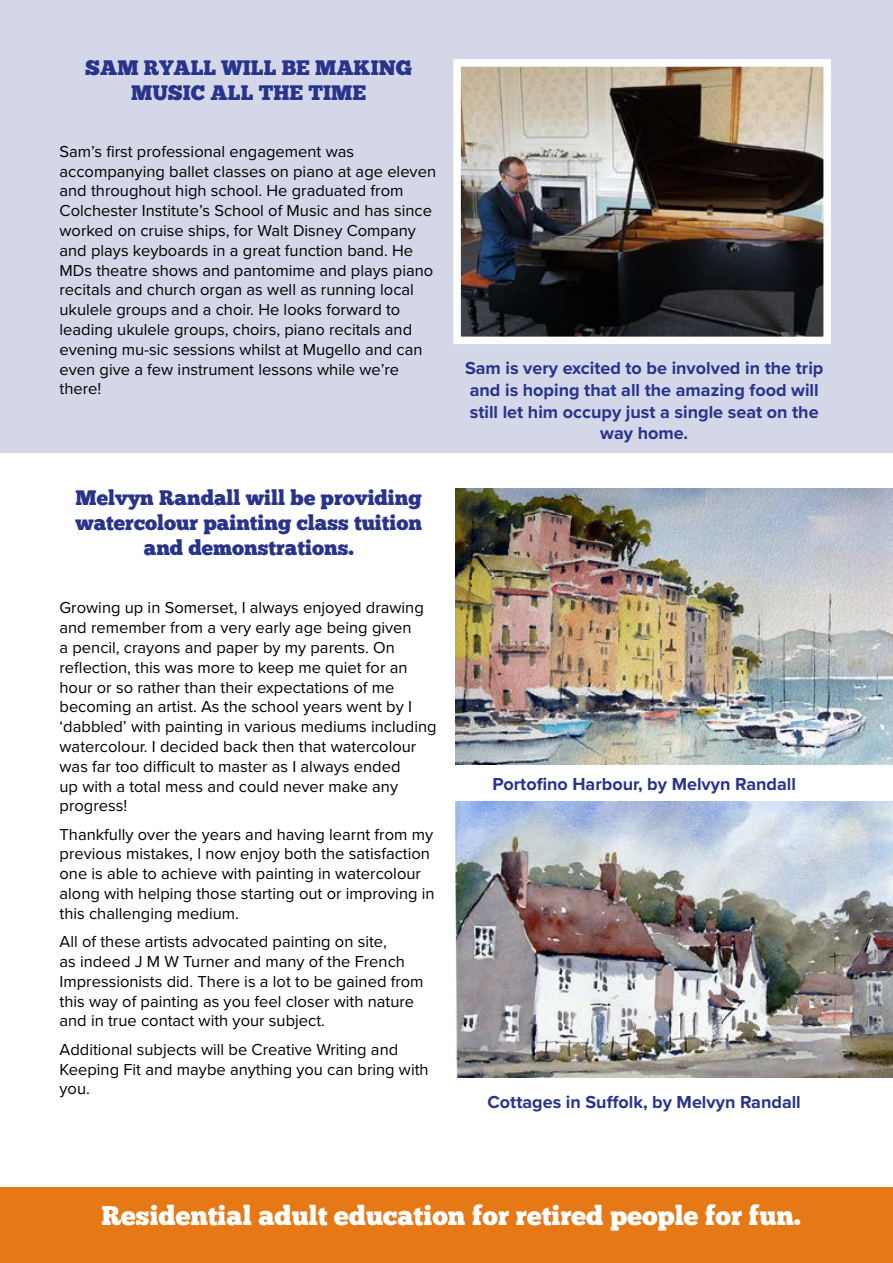
<style>
.page{position:relative;width:893px;height:1263px;background:#fff}
.page>*{position:absolute;margin:0;border:0;box-sizing:border-box;transform-origin:0 0}
.t1{font:27px "Chunk Five";color:#fff}
.t2{font:21px/25.2px "Chunk Five";color:#28348b;text-align:center}
.t3{font:700 18px/21.6px "Proxima Nova";color:#28348b;text-align:center}
.t4{font:16.5px/19.8px "Proxima Nova";color:#000}
</style>
<div class="page">
<div style="left:0;top:0;width:893px;height:453px;background:#d4d7e8"></div>
<img style="left:462px;top:68px;width:360px;height:267px">
<div style="left:453px;top:59px;width:378px;height:285px;border:8px solid #fff"></div>
<div style="left:0;top:1187px;width:893px;height:76px;background:#e67916"></div>
<img style="left:455px;top:489px;width:438px;height:275px">
<img style="left:455px;top:801px;width:438px;height:276px">
<p class="t2" style="left:85px;top:55px;width:328px">SAM RYALL WILL BE MAKING<br>MUSIC ALL THE TIME</p>
<p class="t4" style="left:60px;top:142px;width:378px">Sam’s first professional engagement was accompanying ballet classes on piano at age eleven and throughout high school. He graduated from Colchester Institute’s School of Music and has since worked on cruise ships, for Walt Disney Company and plays keyboards in a great function band. He MDs theatre shows and pantomime and plays piano recitals and church organ as well as running local ukulele groups and a choir. He looks forward to leading ukulele groups, choirs, piano recitals and evening mu-sic sessions whilst at Mugello and can even give a few instrument lessons while we’re there!</p>
<p class="t2" style="left:75px;top:485px;width:348px">Melvyn Randall will be providing watercolour painting class tuition and demonstrations.</p>
<p class="t4" style="left:60px;top:598px;width:379px">Growing up in Somerset, I always enjoyed drawing and remember from a very early age being given<br>a pencil, crayons and paper by my parents. On reflection, this was more to keep me quiet for an hour or so rather than their expectations of me becoming an artist. As the school years went by I ‘dabbled’ with painting in various mediums including watercolour. I decided back then that watercolour was far too difficult to master as I always ended<br>up with a total mess and could never make any progress!</p>
<p class="t4" style="left:60px;top:825px;width:377px">Thankfully over the years and having learnt from my previous mistakes, l now enjoy both the satisfaction one is able to achieve with painting in watercolour along with helping those starting out or improving in this challenging medium.</p>
<p class="t4" style="left:60px;top:932px;width:366px">All of these artists advocated painting on site,<br>as indeed J M W Turner and many of the French Impressionists did. There is a lot to be gained from this way of painting as you feel closer with nature and in true contact with your subject.</p>
<p class="t4" style="left:60px;top:1039px;width:371px">Additional subjects will be Creative Writing and<br>Keeping Fit and maybe anything you can bring with you.</p>
<p class="t3" style="left:465px;top:358px;width:360px">Sam is very excited to be involved in the trip and is hoping that all the amazing food will still let him occupy just a single seat on the way home.</p>
<p class="t3" style="left:492px;top:774px;width:305px">Portofino Harbour, by Melvyn Randall</p>
<p class="t3" style="left:488px;top:1092px;width:315px">Cottages in Suffolk, by Melvyn Randall</p>
<h1 class="t1" style="left:101px;top:1200px;width:701px">Residential adult education for retired people for fun.</h1>
</div>
